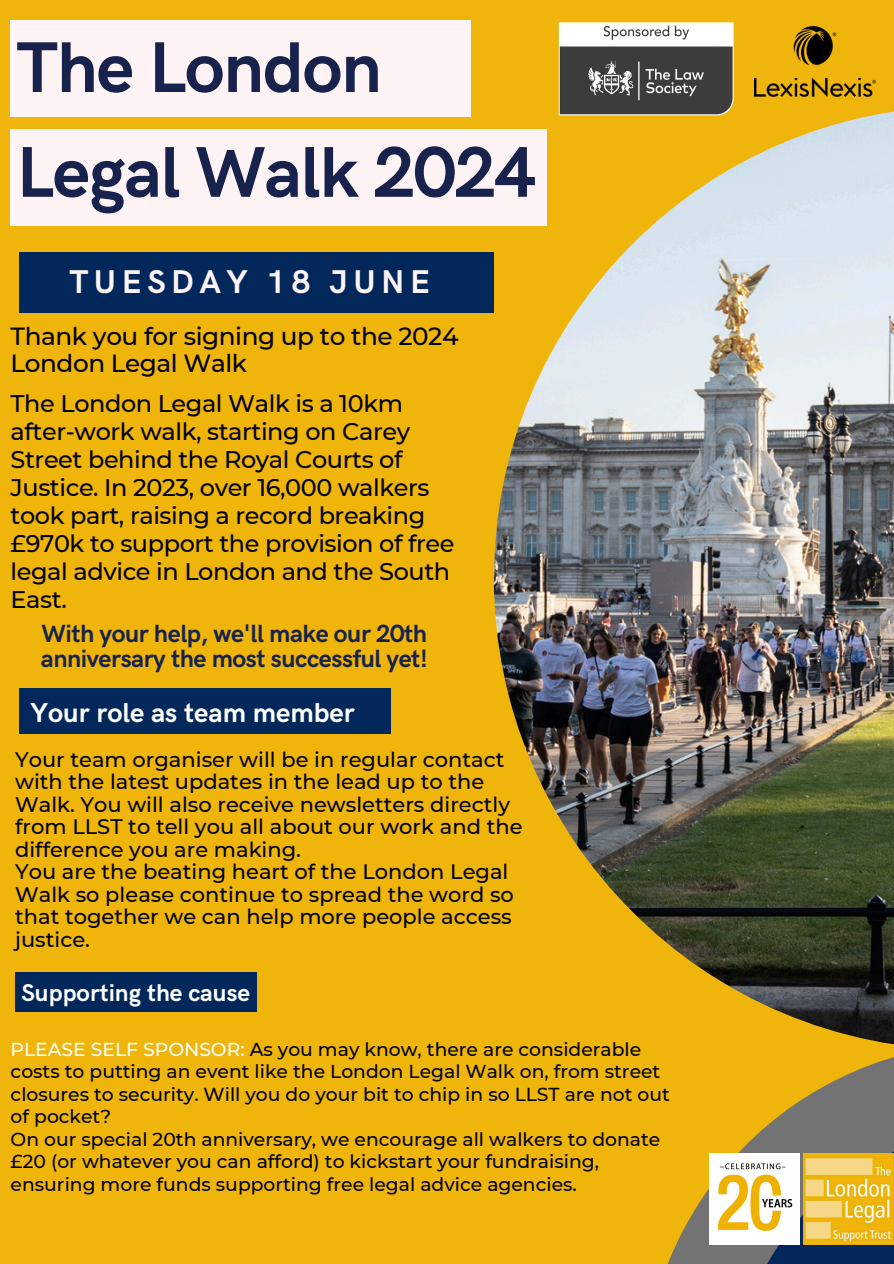
<style>
.page{position:relative;width:894px;height:1264px;background:#fff}
.page>*{position:absolute;margin:0;border:0;box-sizing:border-box;transform-origin:0 0}
.t1{font:700 72px/104.7px "HK Grotesk";letter-spacing:-.02em;color:#17224d}
.t2{font:700 33px "HK Grotesk";letter-spacing:.17em;color:#fff4f5}
.t3{font:700 27.45px "HK Grotesk";color:#fff}
.t4{font:700 25.05px/24.8px "HK Grotesk";letter-spacing:-.015em;color:#17224d}
.t5{font:500 24.75px/27px "Montserrat";letter-spacing:-.02em;color:#000}
.t6{font:700 24.3px "HK Grotesk";color:#fff}
.t7{font:500 24px/28.2px "Montserrat";letter-spacing:-.02em;color:#000}
.t8{font:500 21px/22.5px "Montserrat";color:#000}
.t9{font:500 18.75px/22.5px "Montserrat";color:#000}
.s1{color:#fff}
</style>
<div class="page">
<div style="left:0;top:0;width:893px;height:1263px;background:#efb50b"></div>
<img style="left:494px;top:111px;width:399px;height:933px">
<div style="left:11px;top:20px;width:459px;height:97px;background:#fff4f5"></div>
<div style="left:11px;top:129px;width:535px;height:97px;background:#fff4f5"></div>
<svg style="left:668px;top:1057px;width:225px;height:206px"></svg>
<svg style="left:685px;top:1137px;width:208px;height:126px"></svg>
<div style="left:19px;top:252px;width:475px;height:60px;background:#02285b"></div>
<div style="left:19px;top:688px;width:371px;height:46px;background:#02285b"></div>
<div style="left:15px;top:972px;width:241px;height:39px;background:#02285b"></div>
<img style="left:803px;top:1153px;width:90px;height:90px">
<img style="left:799px;top:27px;width:75px;height:70px">
<img style="left:507px;top:22px;width:292px;height:142px">
<img style="left:709px;top:1153px;width:90px;height:90px">
<h3 class="t1" style="left:16px;top:18px;width:521px">The London<br>Legal Walk 2024</h3>
<h4 class="t2" style="left:69px;top:263px;width:362px">TUESDAY 18 JUNE</h4>
<h3 class="t5" style="left:11px;top:323px;width:449px">Thank you for signing up to the 2024<br>London Legal Walk</h3>
<h5 class="t7" style="left:11px;top:389px;width:445px">The London Legal Walk is a 10km after-work walk, starting on Carey<br>Street behind the Royal Courts of<br>Justice. In 2023, over 16,000 walkers took part, raising a record breaking £970k to support the provision of free legal advice in London and the South<br>East.</h5>
<h4 class="t4" style="left:41px;top:622px;width:388px">With your help, we'll make our 20th anniversary the most successful yet!</h4>
<h3 class="t3" style="left:30px;top:697px;width:325px">Your role as team member</h3>
<p class="t8" style="left:15px;top:748px;width:509px">Your team organiser will be in regular contact with the latest updates in the lead up to the Walk. You will also receive newsletters directly from LLST to tell you all about our work and the difference you are making.<br>You are the beating heart of the London Legal Walk so please continue to spread the word so that together we can help more people access justice.</p>
<p class="t6" style="left:21px;top:979px;width:230px">Supporting the cause</p>
<p class="t9" style="left:11px;top:1037px;width:660px"><span class="s1">PLEASE SELF SPONSOR:</span> As you may know, there are considerable costs to putting an event like the London Legal Walk on, from street closures to security. Will you do your bit to chip in so LLST are not out of pocket?</p>
<p class="t9" style="left:11px;top:1127px;width:651px">On our special 20th anniversary, we encourage all walkers to donate £20 (or whatever you can afford) to kickstart your fundraising, ensuring more funds supporting free legal advice agencies.</p>
</div>
